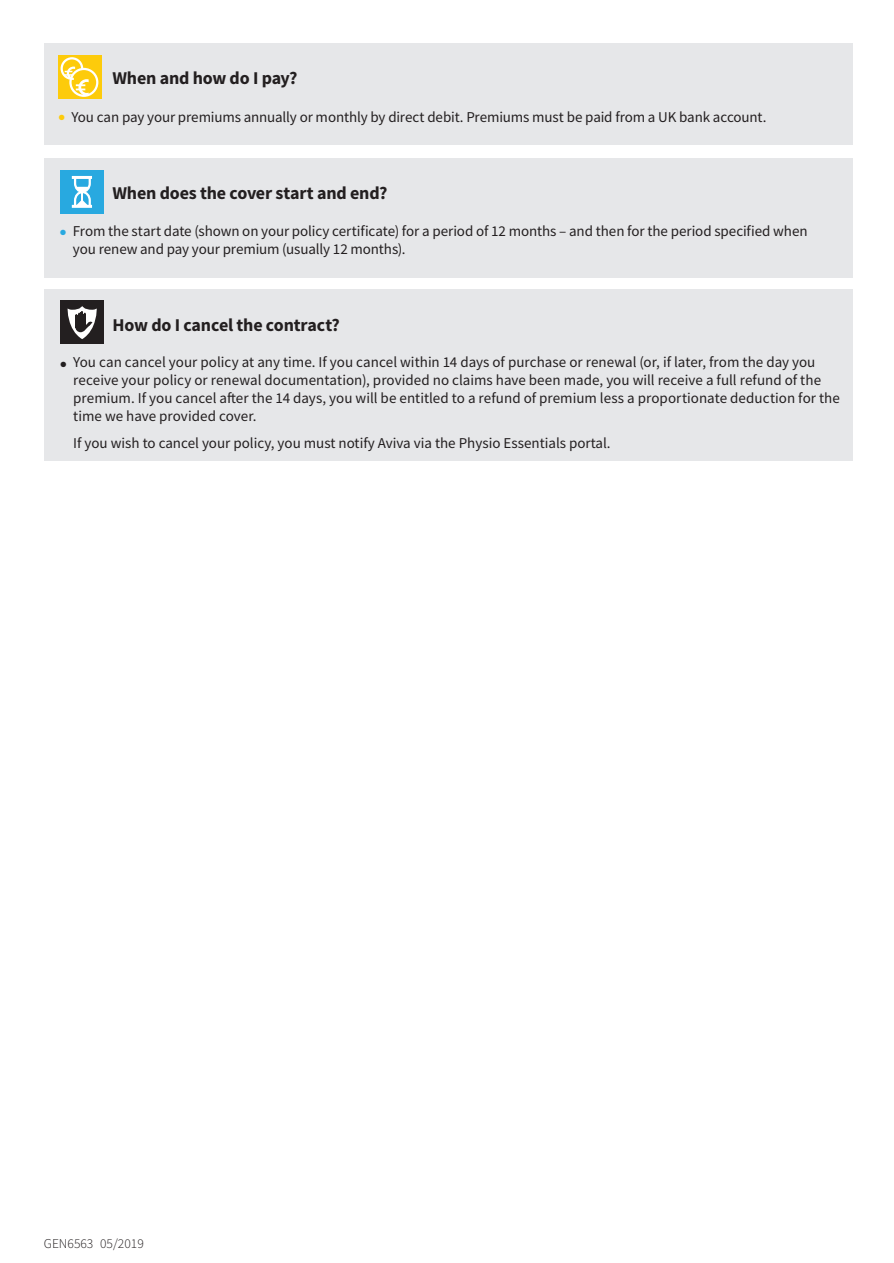
<style>
.page{position:relative;width:894px;height:1263px;background:#fff}
.page>*{position:absolute;margin:0;border:0;box-sizing:border-box;transform-origin:0 0}
.t1{font:700 18px "Source Sans Pro";letter-spacing:-.01em;color:#231f20}
.t2{font:15px/18px "Source Sans Pro";color:#231f20}
.t3{font:300 13.5px "Source Sans Pro";color:#231f20}
.s1{color:#fdcb0b}
.s2{color:#28a9e0}
</style>
<div class="page">
<div style="left:44px;top:44px;width:808px;height:101px;background:#e6e7e9"></div>
<div style="left:59px;top:55px;width:43px;height:44px;background:#fdcb0b"></div>
<svg style="left:62px;top:58px;width:20px;height:21px"></svg>
<div style="left:61px;top:57px;width:22px;height:23px;border:2px solid #fff;border-radius:50%"></div>
<svg style="left:70px;top:69px;width:27px;height:27px"></svg>
<div style="left:69px;top:68px;width:29px;height:29px;border:2px solid #fff;border-radius:50%"></div>
<svg style="left:65px;top:67px;width:24px;height:29px"></svg>
<div style="left:44px;top:159px;width:808px;height:119px;background:#e6e7e9"></div>
<div style="left:60px;top:170px;width:44px;height:44px;background:#28a9e0"></div>
<hr style="left:72px;top:176px;width:20px;height:3px;background:#fff">
<hr style="left:72px;top:205px;width:20px;height:3px;background:#fff">
<svg style="left:73px;top:175px;width:19px;height:33px"></svg>
<div style="left:44px;top:289px;width:808px;height:171px;background:#e6e7e9"></div>
<div style="left:60px;top:301px;width:44px;height:43px;background:#231f20"></div>
<svg style="left:67px;top:306px;width:30px;height:33px"></svg>
<p class="t1" style="left:112px;top:66px;width:186px">When and how do I pay?</p>
<p class="t2" style="left:59px;top:108px;width:709px"><span class="s1">●</span> You can pay your premiums annually or monthly by direct debit. Premiums must be paid from a UK bank account.</p>
<p class="t1" style="left:112px;top:181px;width:277px">When does the cover start and end?</p>
<p class="t2" style="left:73px;top:222px;width:736px;text-indent:-13px"><span class="s2">●</span> From the start date (shown on your policy certificate) for a period of 12 months – and then for the period specified when you renew and pay your premium (usually 12 months).</p>
<p class="t1" style="left:113px;top:313px;width:228px">How do I cancel the contract?</p>
<p class="t2" style="left:73px;top:353px;width:768px;text-indent:-13px">● You can cancel your policy at any time. If you cancel within 14 days of purchase or renewal (or, if later, from the day you receive your policy or renewal documentation), provided no claims have been made, you will receive a full refund of the premium. If you cancel after the 14 days, you will be entitled to a refund of premium less a proportionate deduction for the time we have provided cover.</p>
<p class="t2" style="left:73px;top:433px;width:539px">If you wish to cancel your policy, you must notify Aviva via the Physio Essentials portal.</p>
<p class="t3" style="left:44px;top:1234px;width:101px">GEN6563 05/2019</p>
</div>
